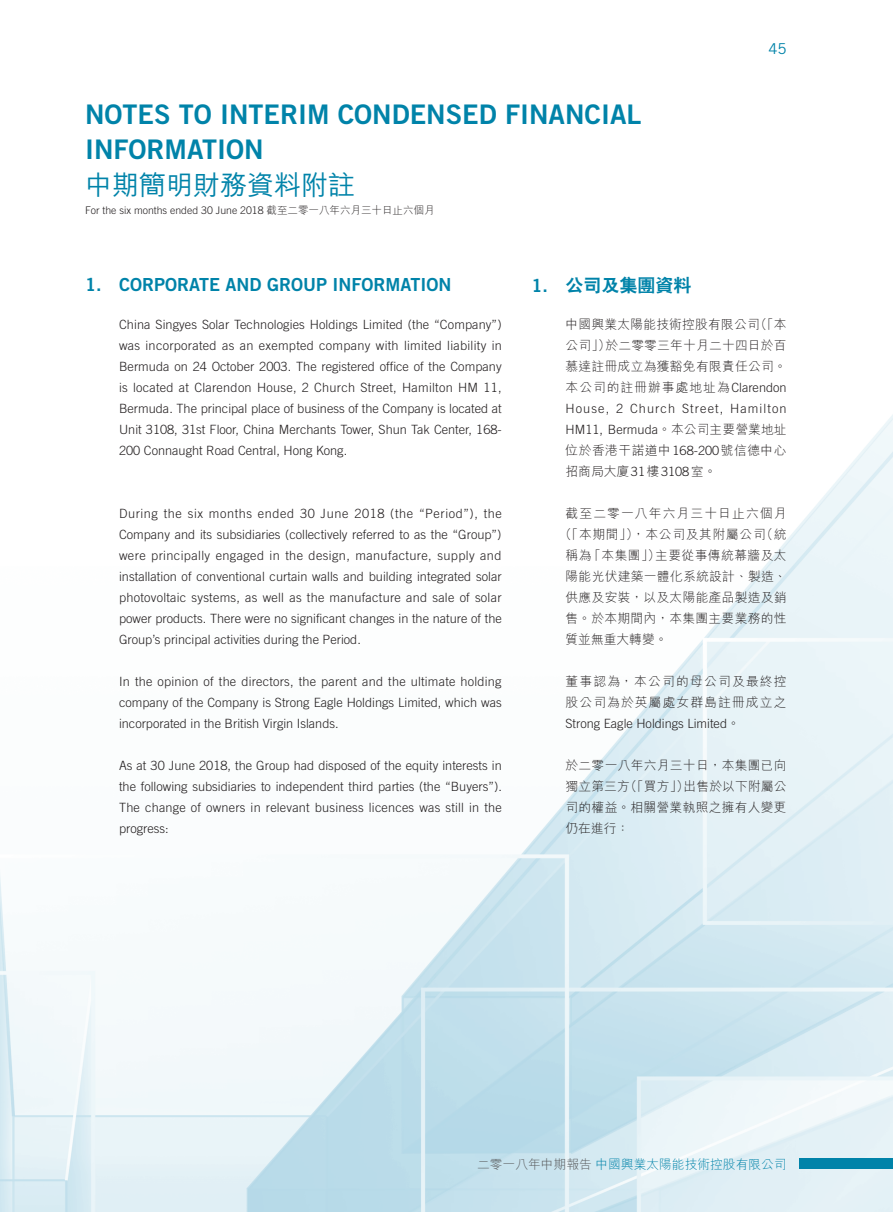
<style>
.page{position:relative;width:893px;height:1212px;background:#fff}
.page>*{position:absolute;margin:0;border:0;box-sizing:border-box;transform-origin:0 0}
.Heading_e{font:27px/34.5px "Trade Gothic LT Std Bd 2";color:#0083a9}
.Heading_c{font:500 27px "M Hei HK";color:#0083a9}
.Subhead_1{font:18px "Trade Gothic LT Std Bd 2";color:#0083a9}
.副標題1{font:800 18px "C Hei 2 HK";color:#0083a9}
.t1{font:15px "Trade Gothic LT Std";color:#0083a9}
.Body_Text{font:300 12.75px/21px "Trade Gothic LT Std";color:#231f20;text-align:justify}
.內文{font:300 12.75px/21px "M Hei HK";letter-spacing:.025em;color:#231f20;text-align:justify}
.t2{font:300 12.75px "M Hei HK";color:#0083a9}
.內文-2{font:300 12.75px "M Hei HK";letter-spacing:.055em;color:#231f20}
.內文-3{font:300 12.75px "M Hei HK";letter-spacing:.09em;color:#231f20}
.內文-4{font:300 12.75px "M Hei HK";color:#231f20}
.Date{font:300 10.5px "Trade Gothic LT Std";color:#231f20}
.s1{font-family:"M Hei HK"}
.s2{font-family:"Trade Gothic LT Std Bd 2";font-weight:400}
.s3{font-family:"Trade Gothic LT Std"}
.s4{color:#57585a}
</style>
<div class="page">
<img style="left:1px;top:415px;width:892px;height:797px">
<div style="left:799px;top:1159px;width:94px;height:10px;background:#0083a9"></div>
<p class="Heading_e" style="left:85px;top:97px;width:558px">NOTES TO INTERIM CONDENSED FINANCIAL<br>INFORMATION</p>
<p class="Heading_c" style="left:85px;top:166px;width:271px">中期簡明財務資料附註</p>
<p class="Date" style="left:85px;top:204px;width:351px">For the six months ended 30 June 2018 <span class="s1">截至二零一八年六月三十日止六個月</span></p>
<p class="t1" style="left:768px;top:40px;width:20px">45</p>
<p class="Subhead_1" style="left:85px;top:274px;width:368px">1. CORPORATE AND GROUP INFORMATION</p>
<p class="Body_Text" style="left:119px;top:314px;width:384px">China Singyes Solar Technologies Holdings Limited (the “Company”) was incorporated as an exempted company with limited liability in Bermuda on 24 October 2003. The registered office of the Company is located at Clarendon House, 2 Church Street, Hamilton HM 11, Bermuda. The principal place of business of the Company is located at Unit 3108, 31st Floor, China Merchants Tower, Shun Tak Center, 168- 200 Connaught Road Central, Hong Kong.</p>
<p class="Body_Text" style="left:119px;top:503px;width:384px">During the six months ended 30 June 2018 (the “Period”), the Company and its subsidiaries (collectively referred to as the “Group”) were principally engaged in the design, manufacture, supply and installation of conventional curtain walls and building integrated solar photovoltaic systems, as well as the manufacture and sale of solar power products. There were no significant changes in the nature of the Group’s principal activities during the Period.</p>
<p class="Body_Text" style="left:119px;top:671px;width:384px">In the opinion of the directors, the parent and the ultimate holding company of the Company is Strong Eagle Holdings Limited, which was incorporated in the British Virgin Islands.</p>
<p class="Body_Text" style="left:119px;top:755px;width:384px">As at 30 June 2018, the Group had disposed of the equity interests in the following subsidiaries to independent third parties (the “Buyers”).<br>The change of owners in relevant business licences was still in the progress:</p>
<p class="副標題1" style="left:531px;top:276px;width:162px"><span class="s2">1.</span> 公司及集團資料</p>
<p class="內文" style="left:566px;top:314px;width:223px">中國興業太陽能技術控股有限公司（「本公司」）於二零零三年十月二十四日於百慕達註冊成立為獲豁免有限責任公司。本公司的註冊辦事處地址為<span class="s3">Clarendon House, 2 Church Street, Hamilton HM11, Bermuda</span>。本公司主要營業地址位於香港干諾道中<span class="s3">168-200</span>號信德中心招商局大廈<span class="s3">31</span>樓<span class="s3">3108</span>室。</p>
<p class="內文-3" style="left:566px;top:507px;width:223px">截至二零一八年六月三十日止六個月</p>
<p class="內文-2" style="left:559px;top:528px;width:229px">（「本期間」），本公司及其附屬公司（統</p>
<p class="內文" style="left:566px;top:545px;width:223px">稱為「本集團」）主要從事傳統幕牆及太</p>
<p class="內文" style="left:566px;top:566px;width:223px">陽能光伏建築一體化系統設計、製造、</p>
<p class="內文" style="left:566px;top:587px;width:223px">供應及安裝，以及太陽能產品製造及銷</p>
<p class="內文" style="left:566px;top:608px;width:223px">售。於本期間內，本集團主要業務的性</p>
<p class="內文-4" style="left:566px;top:633px;width:103px">質並無重大轉變。</p>
<p class="內文" style="left:566px;top:671px;width:223px">董事認為，本公司的母公司及最終控股公司為於英屬處女群島註冊成立之<span class="s3">Strong Eagle Holdings Limited</span>。</p>
<p class="內文" style="left:566px;top:755px;width:223px">於二零一八年六月三十日，本集團已向獨立第三方（「買方」）出售於以下附屬公司的權益。相關營業執照之擁有人變更仍在進行：</p>
<p class="t2" style="left:477px;top:1157px;width:311px"><span class="s4">二零一八年中期報告</span> 中國興業太陽能技術控股有限公司</p>
</div>
